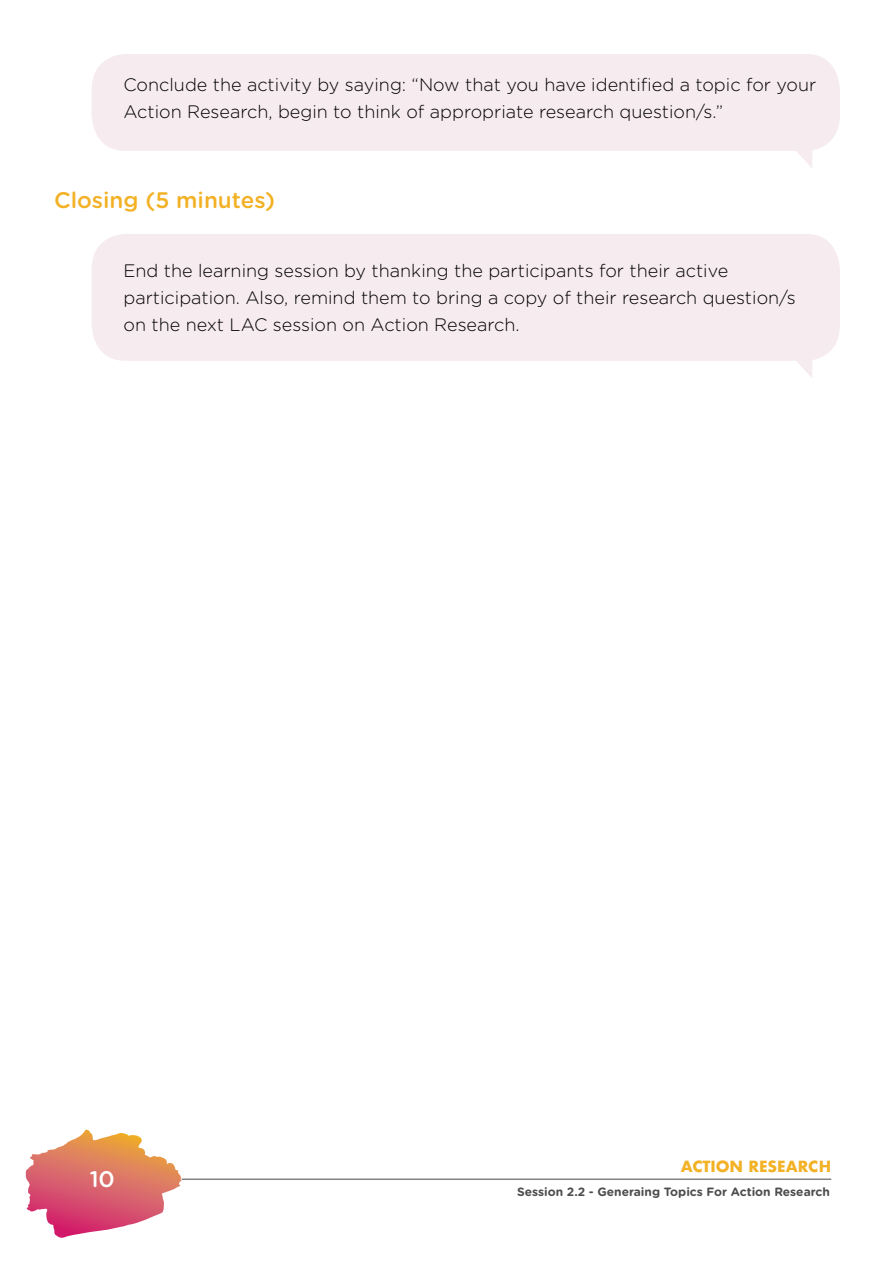
<style>
.page{position:relative;width:894px;height:1263px;background:#fff}
.page>*{position:absolute;margin:0;border:0;box-sizing:border-box;transform-origin:0 0}
.t1{font:500 22.5px "Gotham Rounded";color:#f3b125}
.t2{font:500 22.5px "Gotham Rounded";color:#fff}
.t3{font:300 18px/27px "Gotham Rounded";color:#000}
.t4{font:700 15px "Futura";color:#f3b125}
.t5{font:700 12px "Gotham Rounded";color:#4d4d4f}
</style>
<div class="page">
<hr style="left:182px;top:1178px;width:649px;height:2px;background:#818386">
<svg style="left:26px;top:1129px;width:156px;height:107px"></svg>
<svg style="left:92px;top:54px;width:747px;height:114px;fill:#f6ebee"></svg>
<svg style="left:92px;top:234px;width:747px;height:144px;background:#f7edf0"></svg>
<p class="t3" style="left:123px;top:70px;width:694px">Conclude the activity by saying: “Now that you have identified a topic for your<br>Action Research, begin to think of appropriate research question/s.”</p>
<p class="t1" style="left:54px;top:184px;width:222px">Closing (5 minutes)</p>
<p class="t3" style="left:123px;top:256px;width:673px">End the learning session by thanking the participants for their active participation. Also, remind them to bring a copy of their research question/s on the next LAC session on Action Research.</p>
<p class="t2" style="left:90px;top:1162px;width:27px">10</p>
<p class="t4" style="left:680px;top:1155px;width:152px">ACTION RESEARCH</p>
<p class="t5" style="left:517px;top:1183px;width:314px">Session 2.2 - Generaing Topics For Action Research</p>
</div>
